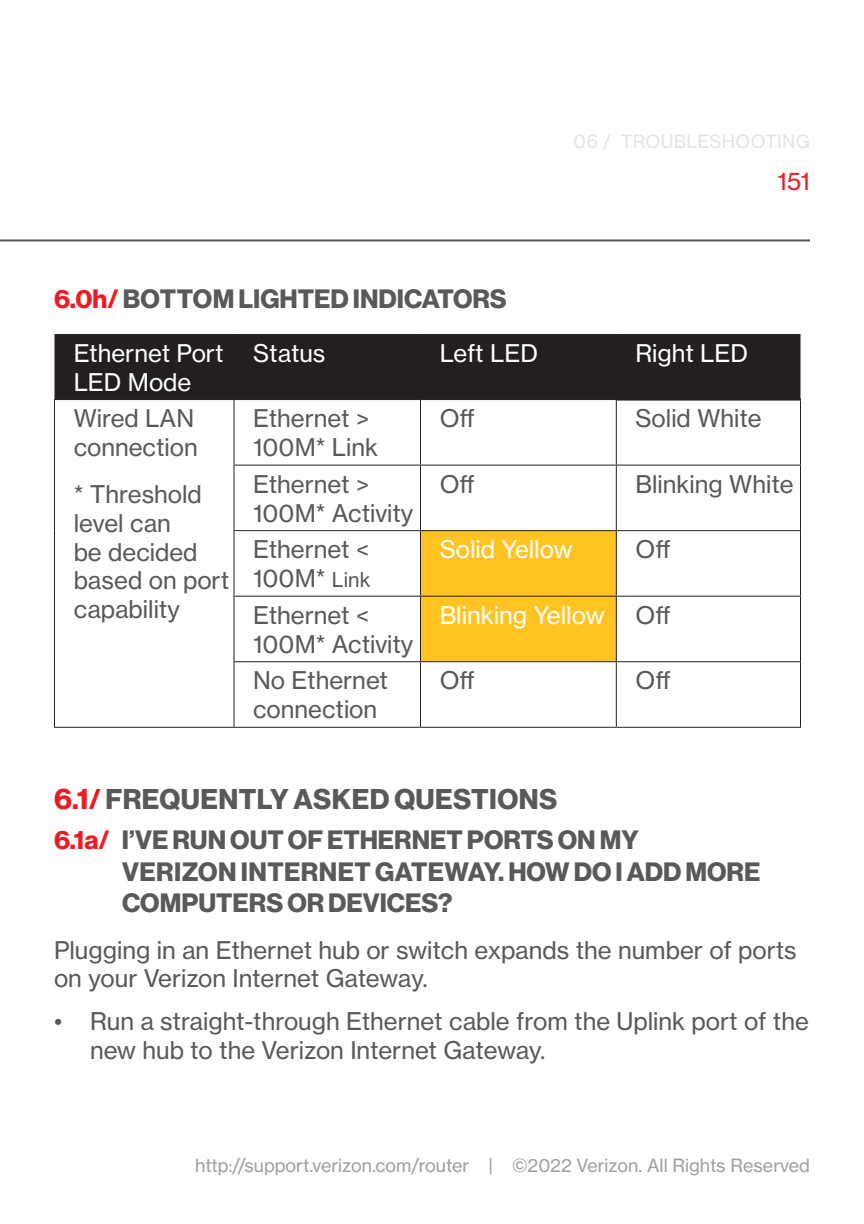
<style>
.page{position:relative;width:864px;height:1224px;background:#fff}
.page>*{position:absolute;margin:0;border:0;box-sizing:border-box;transform-origin:0 0}
.t1{font:28px "N Haas Grotesk DS Std 75 Bd";letter-spacing:.015em;color:#58595b}
.t2{font:26px/31.2px "N Haas Grotesk DS Std 75 Bd";color:#58595b}
.Table_Paragraph{font:24px/28.8px "N Haas Grotesk TX Std 55 Rg";color:#58595b}
.Table_Paragraph-2{font:24px/28.8px "N Haas Grotesk TX Std 55 Rg";color:#fff}
.t3{font:24px "N Haas Grotesk TX Std 55 Rg";color:#ed1c24}
.t4{font:18px "N Haas Grotesk TX Std 55 Rg";color:#9ea0a2}
.t5{font:18px "N Haas Grotesk TX Std 55 Rg";letter-spacing:.015em;color:#e3e4e5}
.s1{color:#ed1c24}
.s2{font-size:20px}
</style>
<div class="page">
<hr style="left:0;top:239px;width:810px;height:2px;background:#58595b">
<div style="left:54px;top:334px;width:746px;height:65px;background:#231f20"></div>
<div style="left:421px;top:531px;width:195px;height:130px;background:#ffc322"></div>
<hr style="left:234px;top:334px;width:1px;height:65px;background:#231f20">
<hr style="left:420px;top:334px;width:1px;height:65px;background:#231f20">
<hr style="left:616px;top:334px;width:1px;height:65px;background:#231f20">
<hr style="left:54px;top:399px;width:180px;height:1px;background:#231f20">
<hr style="left:54px;top:400px;width:1px;height:65px;background:#231f20">
<hr style="left:234px;top:399px;width:186px;height:1px;background:#231f20">
<hr style="left:234px;top:400px;width:1px;height:65px;background:#231f20">
<hr style="left:420px;top:399px;width:197px;height:1px;background:#231f20">
<hr style="left:420px;top:400px;width:1px;height:65px;background:#231f20">
<hr style="left:616px;top:400px;width:1px;height:65px;background:#231f20">
<hr style="left:800px;top:401px;width:1px;height:64px;background:#231f20">
<hr style="left:54px;top:465px;width:1px;height:66px;background:#231f20">
<hr style="left:234px;top:465px;width:186px;height:1px;background:#231f20">
<hr style="left:234px;top:466px;width:1px;height:64px;background:#231f20">
<hr style="left:420px;top:465px;width:196px;height:1px;background:#231f20">
<hr style="left:420px;top:466px;width:1px;height:64px;background:#231f20">
<hr style="left:616px;top:465px;width:185px;height:1px;background:#231f20">
<hr style="left:616px;top:466px;width:1px;height:64px;background:#231f20">
<hr style="left:800px;top:466px;width:1px;height:64px;background:#231f20">
<hr style="left:54px;top:531px;width:1px;height:65px;background:#231f20">
<hr style="left:234px;top:530px;width:186px;height:1px;background:#231f20">
<hr style="left:234px;top:531px;width:1px;height:65px;background:#231f20">
<hr style="left:420px;top:530px;width:196px;height:1px;background:#231f20">
<hr style="left:420px;top:531px;width:1px;height:65px;background:#231f20">
<hr style="left:616px;top:530px;width:185px;height:1px;background:#231f20">
<hr style="left:616px;top:531px;width:1px;height:65px;background:#231f20">
<hr style="left:800px;top:531px;width:1px;height:65px;background:#231f20">
<hr style="left:54px;top:596px;width:1px;height:66px;background:#231f20">
<hr style="left:234px;top:596px;width:186px;height:1px;background:#231f20">
<hr style="left:234px;top:597px;width:1px;height:64px;background:#231f20">
<hr style="left:420px;top:596px;width:196px;height:1px;background:#231f20">
<hr style="left:420px;top:597px;width:1px;height:64px;background:#231f20">
<hr style="left:616px;top:596px;width:185px;height:1px;background:#231f20">
<hr style="left:616px;top:597px;width:1px;height:64px;background:#231f20">
<hr style="left:800px;top:597px;width:1px;height:64px;background:#231f20">
<hr style="left:54px;top:662px;width:1px;height:65px;background:#231f20">
<hr style="left:234px;top:661px;width:186px;height:1px;background:#231f20">
<hr style="left:234px;top:662px;width:1px;height:65px;background:#231f20">
<hr style="left:420px;top:661px;width:196px;height:1px;background:#231f20">
<hr style="left:420px;top:662px;width:1px;height:65px;background:#231f20">
<hr style="left:616px;top:661px;width:185px;height:1px;background:#231f20">
<hr style="left:616px;top:662px;width:1px;height:65px;background:#231f20">
<hr style="left:800px;top:662px;width:1px;height:65px;background:#231f20">
<hr style="left:54px;top:727px;width:180px;height:1px;background:#231f20">
<hr style="left:234px;top:727px;width:186px;height:1px;background:#231f20">
<hr style="left:420px;top:727px;width:196px;height:1px;background:#231f20">
<hr style="left:616px;top:727px;width:185px;height:1px;background:#231f20">
<hr style="left:617px;top:399px;width:184px;height:2px;background:#231f20">
<p class="t5" style="left:574px;top:130px;width:238px">06 / TROUBLESHOOTING</p>
<p class="t3" style="left:778px;top:167px;width:34px">151</p>
<p class="t2" style="left:54px;top:284px;width:454px"><span class="s1">6.0H/</span> BOTTOM LIGHTED INDICATORS</p>
<p class="Table_Paragraph-2" style="left:74px;top:339px;width:151px">Ethernet Port<br>LED Mode</p>
<p class="Table_Paragraph-2" style="left:253px;top:339px;width:74px">Status</p>
<p class="Table_Paragraph-2" style="left:440px;top:339px;width:100px">Left LED</p>
<p class="Table_Paragraph-2" style="left:636px;top:339px;width:114px">Right LED</p>
<p class="Table_Paragraph" style="left:74px;top:404px;width:126px">Wired LAN connection</p>
<p class="Table_Paragraph" style="left:74px;top:480px;width:157px">* Threshold level can<br>be decided based on port capability</p>
<p class="Table_Paragraph" style="left:253px;top:404px;width:127px">Ethernet &gt;<br>100M* Link</p>
<p class="Table_Paragraph" style="left:440px;top:404px;width:37px">Off</p>
<p class="Table_Paragraph" style="left:636px;top:404px;width:128px">Solid White</p>
<p class="Table_Paragraph" style="left:253px;top:470px;width:162px">Ethernet &gt;<br>100M* Activity</p>
<p class="Table_Paragraph" style="left:440px;top:470px;width:37px">Off</p>
<p class="Table_Paragraph" style="left:636px;top:470px;width:160px">Blinking White</p>
<p class="Table_Paragraph" style="left:253px;top:535px;width:119px">Ethernet &lt;<br>100M* <span class="s2">Link</span></p>
<p class="Table_Paragraph-2" style="left:440px;top:535px;width:134px">Solid Yellow</p>
<p class="Table_Paragraph" style="left:636px;top:535px;width:37px">Off</p>
<p class="Table_Paragraph" style="left:253px;top:601px;width:162px">Ethernet &lt;<br>100M* Activity</p>
<p class="Table_Paragraph-2" style="left:440px;top:601px;width:166px">Blinking Yellow</p>
<p class="Table_Paragraph" style="left:636px;top:601px;width:37px">Off</p>
<p class="Table_Paragraph" style="left:253px;top:666px;width:136px">No Ethernet connection</p>
<p class="Table_Paragraph" style="left:440px;top:666px;width:37px">Off</p>
<p class="Table_Paragraph" style="left:636px;top:666px;width:37px">Off</p>
<p class="t1" style="left:54px;top:783px;width:505px"><span class="s1">6.1/</span> FREQUENTLY ASKED QUESTIONS</p>
<p class="t2" style="left:122px;top:825px;width:518px;text-indent:-68px"><span class="s1">6.1A/</span> I’VE RUN OUT OF ETHERNET PORTS ON MY<br>VERIZON</p>
<p class="t2" style="left:241px;top:856px;width:26px">INTERNET</p>
<p class="t2" style="left:375px;top:856px;width:39px">GATEWAY</p>
<p class="t2" style="left:498px;top:856px;width:264px">. HOW DO I ADD MORE</p>
<p class="t2" style="left:122px;top:887px;width:332px">COMPUTERS OR DEVICES?</p>
<p class="Table_Paragraph" style="left:54px;top:935px;width:744px">Plugging in an Ethernet hub or switch expands the number of ports on your Verizon Internet Gateway.</p>
<p class="Table_Paragraph" style="left:90px;top:1007px;width:720px;text-indent:-36px">• Run a straight-through Ethernet cable from the Uplink port of the new hub to the Verizon Internet Gateway.</p>
<p class="t4" style="left:195px;top:1154px;width:616px">http://support.verizon.com/router | ©2022 Verizon. All Rights Reserved</p>
</div>
